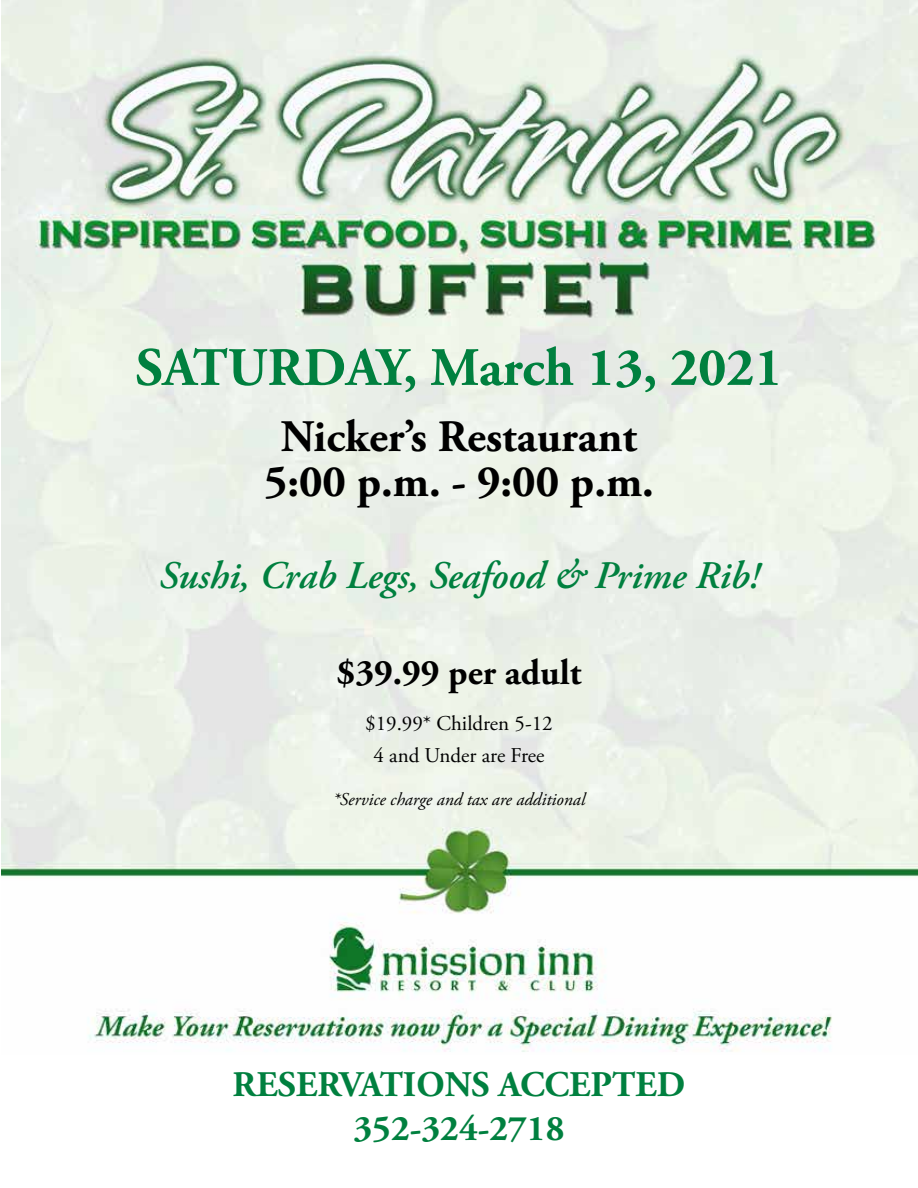
<style>
.page{position:relative;width:918px;height:1188px;background:#fff}
.page>*{position:absolute;margin:0;border:0;box-sizing:border-box;transform-origin:0 0}
.t1{font:700 54px "Adobe Garamond Pro";color:#00803f}
.t2{font:700 45px/45px "Adobe Garamond Pro";color:#000;text-align:center}
.t3{font:italic 600 39px "Adobe Garamond Pro";color:#00803f}
.t4{font:700 36px/43.2px "Adobe Garamond Pro";color:#00803f;text-align:center}
.t5{font:700 36px "Adobe Garamond Pro";color:#000}
.t6{font:21px/31.5px "Adobe Garamond Pro";color:#000;text-align:center}
.t7{font:italic 18px "Adobe Garamond Pro";color:#000}
</style>
<div class="page">
<img style="left:1px;top:0;width:917px;height:1052px">
<p class="t1" style="left:136px;top:336px;width:648px">SATURDAY, March 13, 2021</p>
<p class="t2" style="left:264px;top:416px;width:391px">Nicker’s Restaurant<br>5:00 p.m. - 9:00 p.m.</p>
<p class="t3" style="left:159px;top:553px;width:602px">Sushi, Crab Legs, Seafood &amp; Prime Rib!</p>
<p class="t5" style="left:337px;top:652px;width:246px">$39.99 per adult</p>
<p class="t6" style="left:365px;top:709px;width:189px">$19.99* Children 5-12<br>4 and Under are Free</p>
<p class="t7" style="left:333px;top:789px;width:254px">*Service charge and tax are additional</p>
<p class="t4" style="left:233px;top:1064px;width:454px">RESERVATIONS ACCEPTED<br>352-324-2718</p>
</div>
